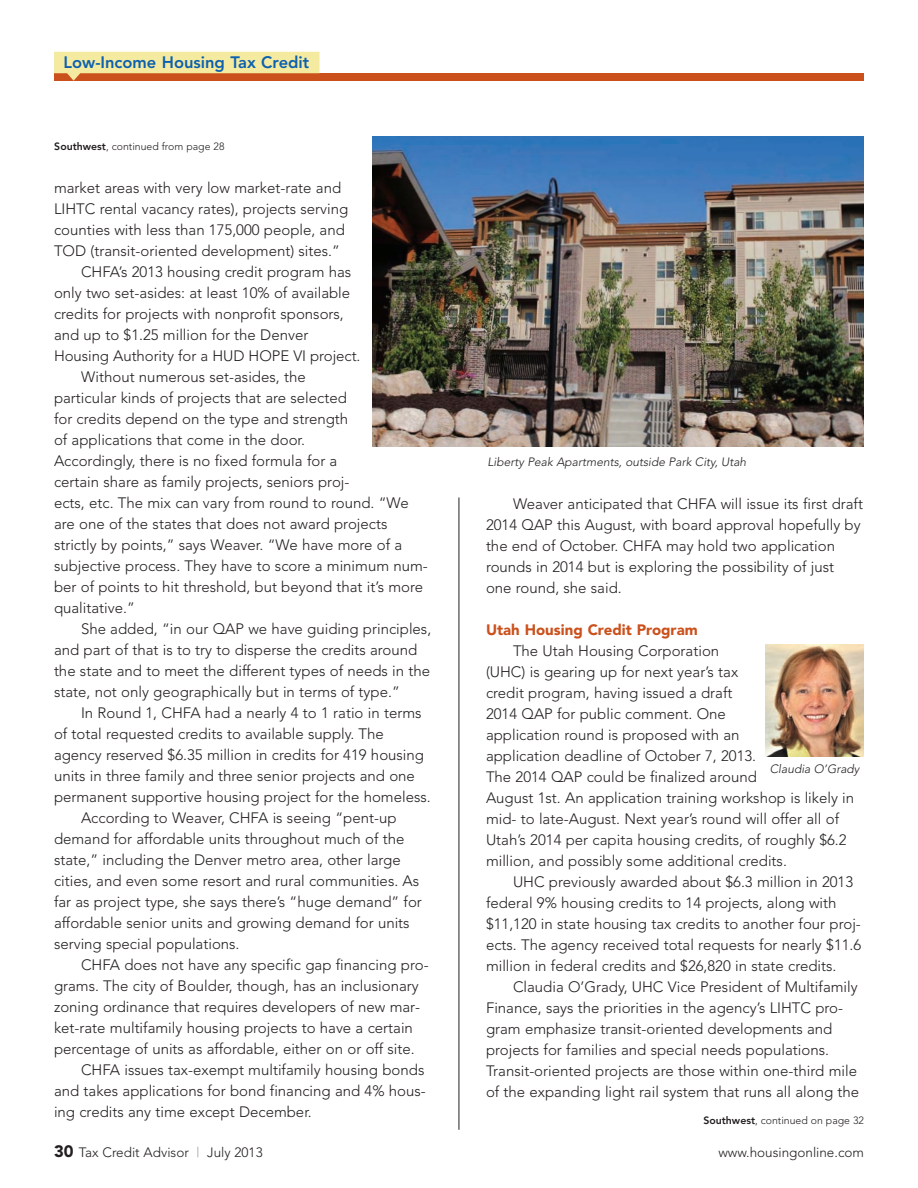
<style>
.page{position:relative;width:918px;height:1188px;background:#fff}
.page>*{position:absolute;margin:0;border:0;box-sizing:border-box;transform-origin:0 0}
.t1{font:800 16.5px "Avenir";color:#0d60ae}
.t2{font:300 15px/21px "Avenir";color:#231f20}
.t3{font:900 15px "Avenir";color:#cb511c}
.t4{font:300 13.5px "Avenir";color:#231f20}
.t5{font:italic 300 12px "Avenir";color:#231f20}
.t6{font:300 10.5px "Avenir";color:#231f20}
.s1{font-weight:800}
.s2{font-weight:900;font-size:16.5px}
.s3{color:#939598}
</style>
<div class="page">
<div style="left:54px;top:73px;width:810px;height:8px;background:#cb511c"></div>
<svg style="left:54px;top:52px;width:266px;height:29px"></svg>
<hr style="left:459px;top:498px;width:1px;height:632px;background:#231f20">
<img style="left:373px;top:137px;width:490px;height:309px">
<img style="left:766px;top:645px;width:98px;height:111px">
<p class="t1" style="left:64px;top:56px;width:247px">Low-Income Housing Tax Credit</p>
<p class="t6" style="left:54px;top:142px;width:172px"><span class="s1">Southwest</span>, continued from page 28</p>
<p class="t2" style="left:54px;top:179px;width:289px">market areas with very low market-rate and</p>
<p class="t2" style="left:54px;top:200px;width:296px">LIHTC rental vacancy rates), projects serving</p>
<p class="t2" style="left:54px;top:221px;width:292px">counties with less than 175,000 people, and</p>
<p class="t2" style="left:54px;top:242px;width:288px">TOD (transit-oriented development) sites.”</p>
<p class="t2" style="left:81px;top:263px;width:272px">CHFA’s 2013 housing credit program has</p>
<p class="t2" style="left:54px;top:284px;width:298px">only two set-asides: at least 10% of available</p>
<p class="t2" style="left:54px;top:305px;width:291px">credits for projects with nonprofit sponsors,</p>
<p class="t2" style="left:54px;top:326px;width:256px">and up to $1.25 million for the Denver</p>
<p class="t2" style="left:54px;top:347px;width:308px">Housing Authority for a HUD HOPE VI project.</p>
<p class="t2" style="left:81px;top:368px;width:226px">Without numerous set-asides, the</p>
<p class="t2" style="left:54px;top:389px;width:294px">particular kinds of projects that are selected</p>
<p class="t2" style="left:54px;top:410px;width:296px">for credits depend on the type and strength</p>
<p class="t2" style="left:54px;top:431px;width:253px">of applications that come in the door.</p>
<p class="t2" style="left:54px;top:452px;width:285px">Accordingly, there is no fixed formula for a</p>
<p class="t2" style="left:54px;top:473px;width:297px">certain share as family projects, seniors proj-</p>
<p class="t2" style="left:54px;top:494px;width:356px">ects, etc. The mix can vary from round to round. “We</p>
<p class="t2" style="left:54px;top:515px;width:335px">are one of the states that does not award projects</p>
<p class="t2" style="left:54px;top:536px;width:350px">strictly by points,” says Weaver. “We have more of a</p>
<p class="t2" style="left:54px;top:557px;width:375px">subjective process. They have to score a minimum num-</p>
<p class="t2" style="left:54px;top:578px;width:371px">ber of points to hit threshold, but beyond that it’s more</p>
<p class="t2" style="left:54px;top:599px;width:82px">qualitative.”</p>
<p class="t2" style="left:81px;top:620px;width:352px">She added, “in our QAP we have guiding principles,</p>
<p class="t2" style="left:54px;top:641px;width:365px">and part of that is to try to disperse the credits around</p>
<p class="t2" style="left:54px;top:662px;width:378px">the state and to meet the different types of needs in the</p>
<p class="t2" style="left:54px;top:683px;width:347px">state, not only geographically but in terms of type.”</p>
<p class="t2" style="left:81px;top:704px;width:342px">In Round 1, CHFA had a nearly 4 to 1 ratio in terms</p>
<p class="t2" style="left:54px;top:725px;width:331px">of total requested credits to available supply. The</p>
<p class="t2" style="left:54px;top:746px;width:372px">agency reserved $6.35 million in credits for 419 housing</p>
<p class="t2" style="left:54px;top:767px;width:362px">units in three family and three senior projects and one</p>
<p class="t2" style="left:54px;top:788px;width:378px">permanent supportive housing project for the homeless.</p>
<p class="t2" style="left:81px;top:809px;width:317px">According to Weaver, CHFA is seeing “pent-up</p>
<p class="t2" style="left:54px;top:830px;width:352px">demand for affordable units throughout much of the</p>
<p class="t2" style="left:54px;top:851px;width:348px">state,” including the Denver metro area, other large</p>
<p class="t2" style="left:54px;top:872px;width:367px">cities, and even some resort and rural communities. As</p>
<p class="t2" style="left:54px;top:893px;width:369px">far as project type, she says there’s “huge demand” for</p>
<p class="t2" style="left:54px;top:914px;width:357px">affordable senior units and growing demand for units</p>
<p class="t2" style="left:54px;top:935px;width:187px">serving special populations.</p>
<p class="t2" style="left:81px;top:956px;width:349px">CHFA does not have any specific gap financing pro-</p>
<p class="t2" style="left:54px;top:977px;width:366px">grams. The city of Boulder, though, has an inclusionary</p>
<p class="t2" style="left:54px;top:998px;width:368px">zoning ordinance that requires developers of new mar-</p>
<p class="t2" style="left:54px;top:1019px;width:360px">ket-rate multifamily housing projects to have a certain</p>
<p class="t2" style="left:54px;top:1040px;width:362px">percentage of units as affordable, either on or off site.</p>
<p class="t2" style="left:81px;top:1061px;width:345px">CHFA issues tax-exempt multifamily housing bonds</p>
<p class="t2" style="left:54px;top:1082px;width:373px">and takes applications for bond financing and 4% hous-</p>
<p class="t2" style="left:54px;top:1103px;width:259px">ing credits any time except December.</p>
<p class="t5" style="left:488px;top:457px;width:260px">Liberty Peak Apartments, outside Park City, Utah</p>
<p class="t2" style="left:486px;top:494px;width:379px;text-indent:27px">Weaver anticipated that CHFA will issue its first draft 2014 QAP this August, with board approval hopefully by the end of October. CHFA may hold two application rounds in 2014 but is exploring the possibility of just one round, she said.</p>
<p class="t3" style="left:486px;top:623px;width:213px">Utah Housing Credit Program</p>
<p class="t2" style="left:486px;top:641px;width:370px;text-indent:27px">The Utah Housing Corporation<br>(UHC) is gearing up for next year’s tax<br>credit program, having issued a draft<br>2014 QAP for public comment. One<br>application round is proposed with an<br>application deadline of October 7, 2013.<br>The 2014 QAP could be finalized around<br>August 1st. An application training workshop is likely in mid- to late-August. Next year’s round will offer all of Utah’s 2014 per capita housing credits, of roughly $6.2 million, and possibly some additional credits.</p>
<p class="t2" style="left:486px;top:872px;width:377px;text-indent:27px">UHC previously awarded about $6.3 million in 2013 federal 9% housing credits to 14 projects, along with $11,120 in state housing tax credits to another four proj&shy;ects. The agency received total requests for nearly $11.6 million in federal credits and $26,820 in state credits.</p>
<p class="t2" style="left:486px;top:977px;width:375px;text-indent:27px">Claudia O’Grady, UHC Vice President of Multifamily Finance, says the priorities in the agency’s LIHTC pro&shy;gram emphasize transit-oriented developments and projects for families and special needs populations.<br>Transit-oriented projects are those within one-third mile of the expanding light rail system that runs all along the</p>
<p class="t5" style="left:770px;top:764px;width:91px">Claudia O’Grady</p>
<p class="t6" style="left:703px;top:1116px;width:162px"><span class="s1">Southwest</span>, continued on page 32</p>
<p class="t4" style="left:54px;top:1147px;width:210px"><span class="s2">30</span> Tax Credit Advisor <span class="s3">|</span> July 2013</p>
<p class="t4" style="left:718px;top:1147px;width:147px">www.housingonline.com</p>
</div>
